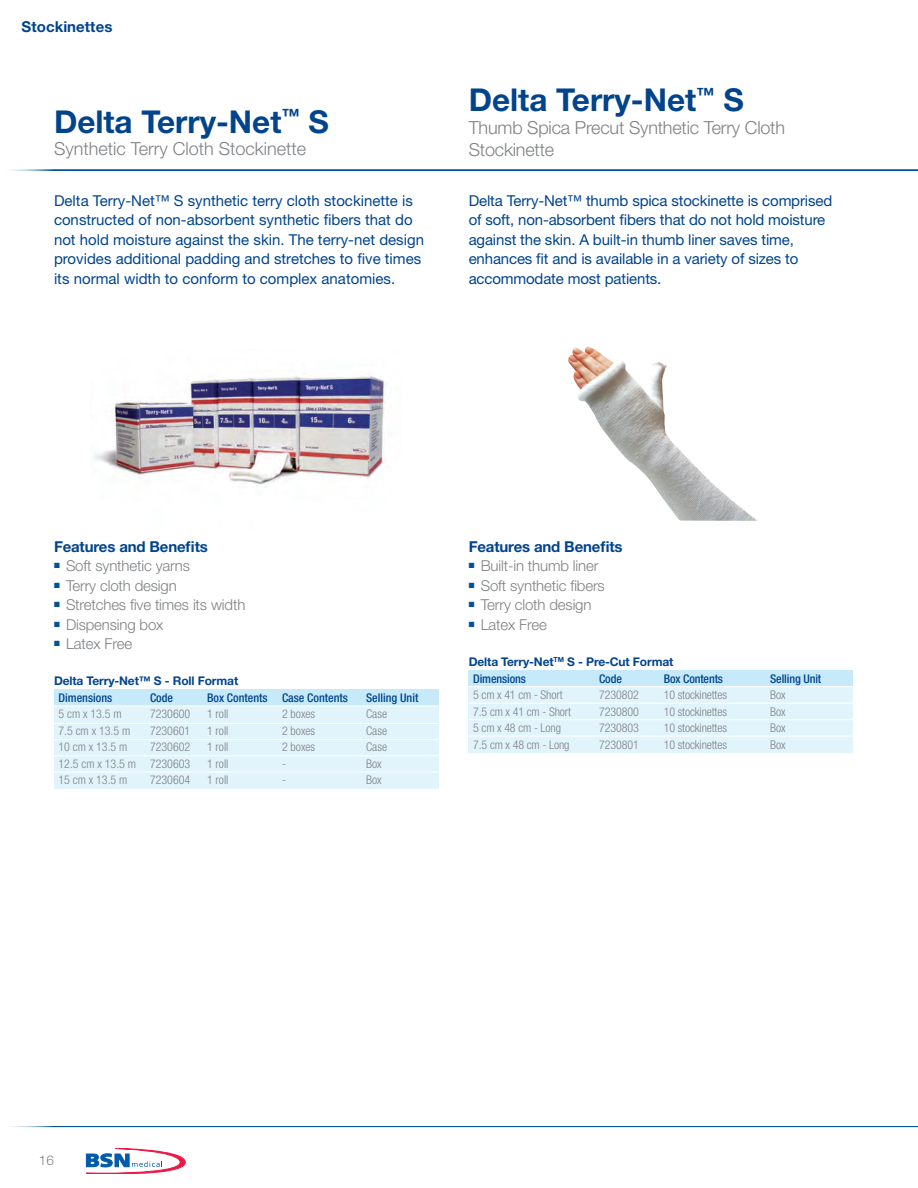
<style>
.page{position:relative;width:918px;height:1188px;background:#fff}
.page>*{position:absolute;margin:0;border:0;box-sizing:border-box;transform-origin:0 0}
.t1{font:700 31.5px "Helvetica Neue";color:#01448c}
.t2{font:300 18px/22.5px "Helvetica Neue";letter-spacing:-.01em;color:#7e8083}
.t3{font:15px/19.5px "Helvetica Neue";color:#01448c}
.t4{font:300 15px "Helvetica Neue";letter-spacing:-.01em;color:#7e8083}
.t5{font:700 15px "Helvetica Neue";letter-spacing:-.01em;color:#01448c}
.t6{font:700 15px "Helvetica Neue LT Std";letter-spacing:.005em;color:#01448c}
.t7{font:300 13.5px "Helvetica Neue";color:#7e8083}
.t8{font:300 condensed 12px "Helvetica Neue";letter-spacing:-.01em;color:#7e8083}
.t9{font:700 12px/16.5px "Helvetica Neue";letter-spacing:-.01em;color:#01448c}
.t10{font:500 condensed 12px "Helvetica Neue";color:#01448c}
.s1{font-weight:500;font-stretch:condensed}
</style>
<div class="page">
<hr style="left:0;top:170px;width:918px;height:1px;background:#01529a">
<svg style="left:86px;top:1148px;width:99px;height:26px"></svg>
<hr style="left:0;top:1126px;width:918px;height:1px;background:#01529a">
<img style="left:94px;top:376px;width:293px;height:111px">
<div style="left:54px;top:690px;width:384px;height:16px;background:#c6eafa"></div>
<div style="left:54px;top:706px;width:384px;height:82px;background:#e1f4fc"></div>
<hr style="left:54px;top:723px;width:384px;height:1px;background:#fff">
<hr style="left:54px;top:705px;width:384px;height:2px;background:#fff">
<hr style="left:54px;top:739px;width:384px;height:1px;background:#fff">
<hr style="left:54px;top:755px;width:384px;height:1px;background:#fff">
<hr style="left:54px;top:771px;width:384px;height:2px;background:#fff">
<img style="left:568px;top:347px;width:190px;height:174px">
<div style="left:469px;top:670px;width:384px;height:16px;background:#c6eafa"></div>
<div style="left:469px;top:687px;width:384px;height:66px;background:#e1f4fc"></div>
<hr style="left:469px;top:703px;width:384px;height:1px;background:#fff">
<hr style="left:469px;top:719px;width:384px;height:1px;background:#fff">
<hr style="left:469px;top:735px;width:384px;height:2px;background:#fff">
<p class="t6" style="left:22px;top:18px;width:92px">Stockinettes</p>
<p class="t1" style="left:54px;top:102px;width:277px">Delta Terry-Net<sup>™</sup> S</p>
<p class="t2" style="left:54px;top:137px;width:254px">Synthetic Terry Cloth Stockinette</p>
<p class="t3" style="left:54px;top:190px;width:372px">Delta Terry-Net™ S synthetic terry cloth stockinette is constructed of non-absorbent synthetic fibers that do not hold moisture against the skin. The terry-net design provides additional padding and stretches to five times its normal width to conform to complex anatomies.</p>
<p class="t1" style="left:469px;top:80px;width:277px">Delta Terry-Net<sup>™</sup> S</p>
<p class="t2" style="left:469px;top:116px;width:318px">Thumb Spica Precut Synthetic Terry Cloth<br>Stockinette</p>
<p class="t3" style="left:469px;top:190px;width:365px">Delta Terry-Net™ thumb spica stockinette is comprised of soft, non-absorbent fibers that do not hold moisture against the skin. A built-in thumb liner saves time, enhances fit and is available in a variety of sizes to accommodate most patients.</p>
<p class="t5" style="left:54px;top:537px;width:155px">Features and Benefits</p>
<p class="t4" style="left:54px;top:557px;width:138px"><sup>■</sup> Soft synthetic yarns</p>
<p class="t4" style="left:54px;top:576px;width:124px"><sup>■</sup> Terry cloth design</p>
<p class="t4" style="left:54px;top:596px;width:193px"><sup>■</sup> Stretches five times its width</p>
<p class="t4" style="left:54px;top:615px;width:111px"><sup>■</sup> Dispensing box</p>
<p class="t4" style="left:54px;top:635px;width:80px"><sup>■</sup> Latex Free</p>
<p class="t9" style="left:58px;top:673px;width:181px;text-indent:-4px">Delta Terry-Net™ S - Roll Format<br><span class="s1">Dimensions</span></p>
<p class="t10" style="left:150px;top:691px;width:25px">Code</p>
<p class="t10" style="left:207px;top:691px;width:142px">Box Contents Case Contents</p>
<p class="t10" style="left:366px;top:691px;width:54px">Selling Unit</p>
<p class="t8" style="left:58px;top:707px;width:65px">5 cm x 13.5 m</p>
<p class="t8" style="left:150px;top:707px;width:42px">7230600</p>
<p class="t8" style="left:207px;top:707px;width:23px">1 roll</p>
<p class="t8" style="left:282px;top:707px;width:35px">2 boxes</p>
<p class="t8" style="left:366px;top:707px;width:23px">Case</p>
<p class="t8" style="left:58px;top:724px;width:73px">7.5 cm x 13.5 m</p>
<p class="t8" style="left:150px;top:724px;width:42px">7230601</p>
<p class="t8" style="left:207px;top:724px;width:23px">1 roll</p>
<p class="t8" style="left:282px;top:724px;width:35px">2 boxes</p>
<p class="t8" style="left:366px;top:724px;width:23px">Case</p>
<p class="t8" style="left:58px;top:740px;width:70px">10 cm x 13.5 m</p>
<p class="t8" style="left:150px;top:740px;width:42px">7230602</p>
<p class="t8" style="left:207px;top:740px;width:23px">1 roll</p>
<p class="t8" style="left:282px;top:740px;width:35px">2 boxes</p>
<p class="t8" style="left:366px;top:740px;width:23px">Case</p>
<p class="t8" style="left:58px;top:757px;width:133px">12.5 cm x 13.5 m 7230603</p>
<p class="t8" style="left:207px;top:757px;width:23px">1 roll</p>
<p class="t8" style="left:282px;top:757px;width:5px">-</p>
<p class="t8" style="left:366px;top:757px;width:17px">Box</p>
<p class="t8" style="left:58px;top:773px;width:70px">15 cm x 13.5 m</p>
<p class="t8" style="left:150px;top:773px;width:42px">7230604</p>
<p class="t8" style="left:207px;top:773px;width:23px">1 roll</p>
<p class="t8" style="left:282px;top:773px;width:5px">-</p>
<p class="t8" style="left:366px;top:773px;width:17px">Box</p>
<p class="t5" style="left:469px;top:537px;width:155px">Features and Benefits</p>
<p class="t4" style="left:469px;top:557px;width:131px"><sup>■</sup> Built-in thumb liner</p>
<p class="t4" style="left:469px;top:576px;width:138px"><sup>■</sup> Soft synthetic fibers</p>
<p class="t4" style="left:469px;top:596px;width:124px"><sup>■</sup> Terry cloth design</p>
<p class="t4" style="left:469px;top:615px;width:80px"><sup>■</sup> Latex Free</p>
<p class="t9" style="left:473px;top:653px;width:202px;text-indent:-4px">Delta Terry-Net<sup>TM</sup> S - Pre-Cut Format<br><span class="s1">Dimensions</span></p>
<p class="t10" style="left:599px;top:671px;width:24px">Code</p>
<p class="t10" style="left:664px;top:671px;width:61px">Box Contents</p>
<p class="t10" style="left:770px;top:671px;width:53px">Selling Unit</p>
<p class="t8" style="left:473px;top:688px;width:91px">5 cm x 41 cm - Short</p>
<p class="t8" style="left:599px;top:688px;width:41px">7230802</p>
<p class="t8" style="left:664px;top:688px;width:65px">10 stockinettes</p>
<p class="t8" style="left:770px;top:688px;width:17px">Box</p>
<p class="t8" style="left:473px;top:704px;width:99px">7.5 cm x 41 cm - Short</p>
<p class="t8" style="left:599px;top:704px;width:41px">7230800</p>
<p class="t8" style="left:664px;top:704px;width:65px">10 stockinettes</p>
<p class="t8" style="left:770px;top:704px;width:17px">Box</p>
<p class="t8" style="left:473px;top:721px;width:89px">5 cm x 48 cm - Long</p>
<p class="t8" style="left:599px;top:721px;width:41px">7230803</p>
<p class="t8" style="left:664px;top:721px;width:65px">10 stockinettes</p>
<p class="t8" style="left:770px;top:721px;width:17px">Box</p>
<p class="t8" style="left:473px;top:737px;width:98px">7.5 cm x 48 cm - Long</p>
<p class="t8" style="left:599px;top:737px;width:41px">7230801</p>
<p class="t8" style="left:664px;top:737px;width:65px">10 stockinettes</p>
<p class="t8" style="left:770px;top:737px;width:17px">Box</p>
<p class="t7" style="left:39px;top:1152px;width:17px">16</p>
</div>
